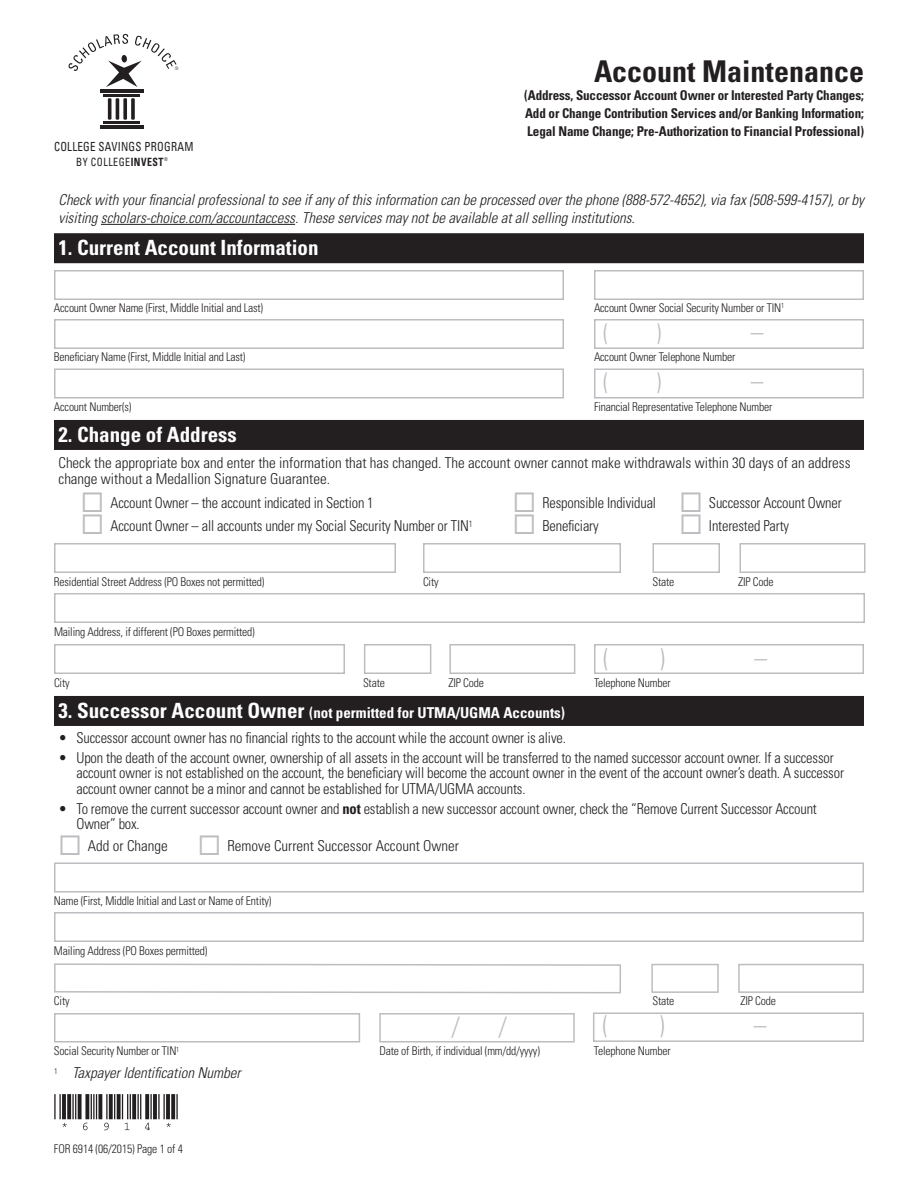
<style>
.page{position:relative;width:918px;height:1188px;background:#fff}
.page>*{position:absolute;margin:0;border:0;box-sizing:border-box;transform-origin:0 0}
.t1{font:700 condensed 30px "Univers LT Std";color:#231f20}
.t2{font:300 condensed 25.5px "Univers LT Std";color:#bcbdc0}
.t3{font:300 condensed 24px "Univers LT Std";color:#bcbdc0}
.t4{font:700 condensed 21px "Univers LT Std";color:#fff}
.t5{font:300 condensed 15px/15.8px "Univers LT Std";letter-spacing:-.01em;color:#231f20;scale:.96 1}
.t6{font:italic 300 condensed 15px/18px "Univers LT Std";color:#231f20}
.t7{font:300 condensed 15px/16.5px "Univers LT Std";letter-spacing:-.01em;color:#231f20}
.t8{font:700 condensed 15px "Univers LT Std";color:#fff}
.t9{font:700 condensed 13.5px/18px "Univers LT Std";letter-spacing:-.01em;color:#231f20;text-align:justify}
.t10{font:condensed 12.6px "Univers";letter-spacing:.025em;color:#231f20;scale:.87 1}
.t11{font:300 condensed 12px "Univers LT Std";letter-spacing:-.015em;color:#231f20}
.t12{font:condensed 11.4px "Univers";letter-spacing:.05em;color:#231f20;scale:.87 1}
.s1{font-weight:700}
.s2{font-size:21px}
</style>
<div class="page">
<hr style="left:100px;top:90px;width:43px;height:3px;background:#231f20">
<hr style="left:103px;top:94px;width:37px;height:3px;background:#231f20">
<hr style="left:100px;top:125px;width:43px;height:3px;background:#231f20">
<hr style="left:103px;top:121px;width:37px;height:3px;background:#231f20">
<svg style="left:108px;top:98px;width:27px;height:22px"></svg>
<svg style="left:68px;top:34px;width:111px;height:53px"></svg>
<hr style="left:101px;top:224px;width:194px;height:1px;background:#231f20">
<div style="left:54px;top:233px;width:810px;height:30px;background:#231f20"></div>
<div style="left:54px;top:420px;width:810px;height:30px;background:#231f20"></div>
<div style="left:54px;top:696px;width:810px;height:30px;background:#231f20"></div>
<svg style="left:54px;top:1094px;width:124px;height:36px"></svg>
<svg style="left:54px;top:270px;width:810px;height:79px"></svg>
<svg style="left:54px;top:368px;width:810px;height:31px"></svg>
<svg style="left:54px;top:543px;width:812px;height:131px"></svg>
<svg style="left:54px;top:862px;width:810px;height:181px"></svg>
<div style="left:593px;top:1012px;width:271px;height:30px;border:2px solid #bcbdc0"></div>
<p class="t10" style="left:54px;top:142px;width:162px">COLLEGE SAVINGS PROGRAM</p>
<p class="t12" style="left:76px;top:158px;width:107px">BY COLLEGE<span class="s1">INVEST</span><sup>®</sup></p>
<h1 class="t1" style="left:594px;top:60px;width:271px">Account Maintenance</h1>
<p class="t9" style="left:524px;top:87px;width:341px">(Address, Successor Account Owner or Interested Party Changes; Add or Change Contribution Services and/or Banking Information; Legal Name Change; Pre-Authorization to Financial Professional)</p>
<p class="t6" style="left:58px;top:191px;width:807px">Check with your financial professional to see if any of this information can be processed over the phone (888-572-4652), via fax (508-599-4157), or by visiting scholars-choice.com/accountaccess. These services may not be available at all selling institutions.</p>
<h3 class="t4" style="left:58px;top:239px;width:262px">1. Current Account Information</h3>
<p class="t11" style="left:54px;top:303px;width:211px">Account Owner Name (First, Middle Initial and Last)</p>
<p class="t11" style="left:594px;top:303px;width:192px">Account Owner Social Security Number or TIN<sup>1</sup></p>
<p class="t11" style="left:54px;top:353px;width:193px">Beneficiary Name (First, Middle Initial and Last)</p>
<p class="t11" style="left:594px;top:353px;width:143px">Account Owner Telephone Number</p>
<p class="t11" style="left:54px;top:402px;width:79px">Account Number(s)</p>
<p class="t11" style="left:594px;top:402px;width:180px">Financial Representative Telephone Number</p>
<h3 class="t4" style="left:58px;top:426px;width:180px">2. Change of Address</h3>
<p class="t7" style="left:58px;top:455px;width:794px">Check the appropriate box and enter the information that has changed. The account owner cannot make withdrawals within 30 days of an address change without a Medallion Signature Guarantee.</p>
<p class="t5" style="left:110px;top:496px;width:276px">Account Owner – the account indicated in Section 1</p>
<p class="t5" style="left:542px;top:496px;width:120px">Responsible Individual</p>
<p class="t5" style="left:709px;top:496px;width:140px">Successor Account Owner</p>
<p class="t5" style="left:110px;top:519px;width:379px">Account Owner – all accounts under my Social Security Number or TIN<sup>1</sup></p>
<p class="t5" style="left:542px;top:519px;width:60px">Beneficiary</p>
<p class="t5" style="left:709px;top:519px;width:85px">Interested Party</p>
<h3 class="t3" style="left:603px;top:323px;width:7px">(</h3>
<h3 class="t3" style="left:656px;top:323px;width:7px">)</h3>
<h2 class="t2" style="left:751px;top:322px;width:14px">–</h2>
<h3 class="t3" style="left:603px;top:373px;width:7px">(</h3>
<h3 class="t3" style="left:656px;top:373px;width:7px">)</h3>
<h2 class="t2" style="left:751px;top:372px;width:14px">–</h2>
<p class="t11" style="left:54px;top:577px;width:212px">Residential Street Address (PO Boxes not permitted)</p>
<p class="t11" style="left:423px;top:577px;width:17px">City</p>
<p class="t11" style="left:653px;top:577px;width:23px">State</p>
<p class="t11" style="left:738px;top:577px;width:37px">ZIP Code</p>
<p class="t11" style="left:54px;top:627px;width:202px">Mailing Address, if different (PO Boxes permitted)</p>
<p class="t11" style="left:54px;top:678px;width:17px">City</p>
<p class="t11" style="left:363px;top:678px;width:23px">State</p>
<p class="t11" style="left:449px;top:678px;width:37px">ZIP Code</p>
<p class="t11" style="left:594px;top:678px;width:78px">Telephone Number</p>
<p class="t8" style="left:58px;top:707px;width:508px"><span class="s2">3. Successor Account Owner</span> (not permitted for UTMA/UGMA Accounts)</p>
<p class="t5" style="left:58px;top:731px;width:530px">• Successor account owner has no financial rights to the account while the account owner is alive.</p>
<p class="t5" style="left:76px;top:751px;width:801px;text-indent:-18px">• Upon the death of the account owner, ownership of all assets in the account will be transferred to the named successor account owner. If a successor account owner is not established on the account, the beneficiary will become the account owner in the event of the account owner’s death. A successor account owner cannot be a minor and cannot be established for UTMA/UGMA accounts.</p>
<p class="t5" style="left:76px;top:802px;width:773px;text-indent:-18px">• To remove the current successor account owner and <span class="s1">not</span> establish a new successor account owner, check the “Remove Current Successor Account<br>Owner” box.</p>
<p class="t7" style="left:88px;top:839px;width:81px">Add or Change</p>
<p class="t7" style="left:227px;top:839px;width:233px">Remove Current Successor Account Owner</p>
<h2 class="t2" style="left:603px;top:649px;width:7px">(</h2>
<h2 class="t2" style="left:660px;top:649px;width:7px">)</h2>
<h2 class="t2" style="left:755px;top:649px;width:14px">–</h2>
<p class="t11" style="left:54px;top:896px;width:219px">Name (First, Middle Initial and Last or Name of Entity)</p>
<p class="t11" style="left:54px;top:947px;width:155px">Mailing Address (PO Boxes permitted)</p>
<p class="t11" style="left:54px;top:996px;width:17px">City</p>
<p class="t11" style="left:652px;top:996px;width:23px">State</p>
<p class="t11" style="left:740px;top:996px;width:37px">ZIP Code</p>
<p class="t11" style="left:54px;top:1046px;width:127px">Social Security Number or TIN<sup>1</sup></p>
<p class="t11" style="left:379px;top:1046px;width:162px">Date of Birth, if individual (mm/dd/yyyy)</p>
<p class="t11" style="left:594px;top:1046px;width:78px">Telephone Number</p>
<p class="t6" style="left:54px;top:1064px;width:188px"><sup>1</sup> Taxpayer Identification Number</p>
<h2 class="t2" style="left:452px;top:1016px;width:10px">/</h2>
<h2 class="t2" style="left:498px;top:1016px;width:10px">/</h2>
<h2 class="t2" style="left:602px;top:1016px;width:7px">(</h2>
<h2 class="t2" style="left:659px;top:1016px;width:7px">)</h2>
<h2 class="t2" style="left:754px;top:1016px;width:14px">–</h2>
<p class="t11" style="left:54px;top:1144px;width:131px">FOR 6914 (06/2015) Page 1 of 4</p>
</div>
